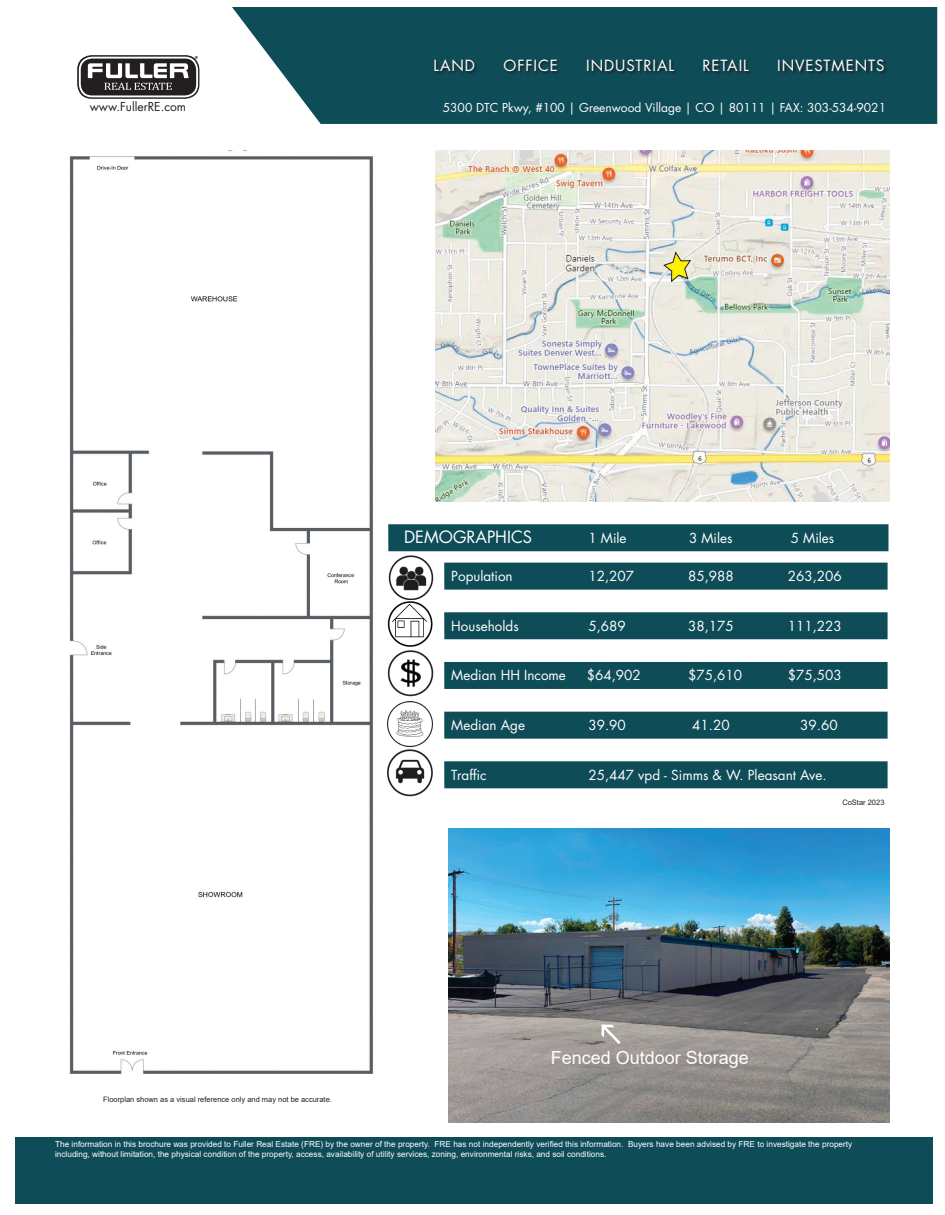
<style>
.page{position:relative;width:945px;height:1215px;background:#fff}
.page>*{position:absolute;margin:0;border:0;box-sizing:border-box;transform-origin:0 0}
.t1{font:18px "Arial";color:#fff}
.t2{font:16.5px "Futura Std";color:#fff}
.t3{font:15px "Futura Std";letter-spacing:.06em;color:#fff}
.t4{font:13.5px "Futura Std";color:#fff}
.t5{font:12px "Futura Std";color:#fff}
.t6{font:12px "Futura Std";color:#231f20}
.t7{font:600 8.85px "Myriad Pro";color:#231f20}
.t8{font:8.25px/9.9px "Arial";color:#fff}
.t9{font:7.5px "Arial";color:#231f20}
</style>
<div class="page">
<div style="left:15px;top:1137px;width:918px;height:67px;background:#0e4c58"></div>
<div style="left:77px;top:55px;width:122px;height:44px;border:1px solid #231f20;border-radius:14px"></div>
<svg style="left:79px;top:57px;width:119px;height:40px"></svg>
<svg style="left:232px;top:7px;width:705px;height:117px;fill:#0e4c58"></svg>
<svg style="left:434px;top:59px;width:454px;height:17px;fill:#0e4a55"></svg>
<div style="left:444px;top:563px;width:444px;height:27px;background:#0e4c58"></div>
<div style="left:388px;top:524px;width:500px;height:27px;background:#0e4c58"></div>
<img style="left:387px;top:555px;width:46px;height:92px">
<img style="left:387px;top:651px;width:46px;height:45px">
<img style="left:387px;top:701px;width:46px;height:46px">
<img style="left:387px;top:750px;width:46px;height:46px">
<div style="left:444px;top:612px;width:444px;height:27px;background:#0e4c58"></div>
<div style="left:444px;top:662px;width:444px;height:27px;background:#0e4c58"></div>
<div style="left:444px;top:712px;width:444px;height:27px;background:#0e4c58"></div>
<div style="left:444px;top:761px;width:444px;height:27px;background:#0e4c58"></div>
<img style="left:436px;top:150px;width:454px;height:351px">
<svg style="left:663px;top:251px;width:29px;height:32px"></svg>
<img style="left:449px;top:829px;width:441px;height:294px">
<img style="left:69px;top:150px;width:304px;height:924px">
<svg style="left:596px;top:1019px;width:29px;height:29px"></svg>
<p class="t7" style="left:194px;top:53px;width:5px">®</p>
<h3 class="t6" style="left:90px;top:99px;width:98px">www.FullerRE.com</h3>
<h3 class="t3" style="left:434px;top:56px;width:43px">LAND</h3>
<h3 class="t3" style="left:504px;top:56px;width:53px">office</h3>
<h3 class="t3" style="left:586px;top:56px;width:81px">industrial</h3>
<h3 class="t3" style="left:703px;top:56px;width:45px">retail</h3>
<h3 class="t3" style="left:777px;top:56px;width:109px">Investments</h3>
<h3 class="t5" style="left:443px;top:100px;width:445px">5300 DTC Pkwy, #100 | Greenwood Village | CO | 80111 | FAX: 303-534-9021</h3>
<h2 class="t2" style="left:404px;top:526px;width:112px">DEMOGRAPHICS</h2>
<h3 class="t4" style="left:588px;top:529px;width:40px">1 Mile</h3>
<h3 class="t4" style="left:689px;top:529px;width:45px">3 Miles</h3>
<h3 class="t4" style="left:791px;top:529px;width:45px">5 Miles</h3>
<h3 class="t4" style="left:451px;top:567px;width:63px">Population</h3>
<h3 class="t4" style="left:588px;top:567px;width:47px">12,207</h3>
<h3 class="t4" style="left:688px;top:567px;width:47px">85,988</h3>
<h3 class="t4" style="left:788px;top:567px;width:56px">263,206</h3>
<h3 class="t4" style="left:451px;top:617px;width:69px">Households</h3>
<h3 class="t4" style="left:588px;top:617px;width:39px">5,689</h3>
<h3 class="t4" style="left:688px;top:617px;width:47px">38,175</h3>
<h3 class="t4" style="left:788px;top:617px;width:56px">111,223</h3>
<h3 class="t4" style="left:451px;top:667px;width:116px">Median HH Income</h3>
<h3 class="t4" style="left:587px;top:667px;width:56px">$64,902</h3>
<h3 class="t4" style="left:688px;top:667px;width:56px">$75,610</h3>
<h3 class="t4" style="left:788px;top:667px;width:56px">$75,503</h3>
<h3 class="t4" style="left:451px;top:717px;width:75px">Median Age</h3>
<h3 class="t4" style="left:588px;top:717px;width:39px">39.90</h3>
<h3 class="t4" style="left:692px;top:717px;width:39px">41.20</h3>
<h3 class="t4" style="left:800px;top:717px;width:39px">39.60</h3>
<h3 class="t4" style="left:451px;top:766px;width:37px">Traffic</h3>
<h3 class="t4" style="left:588px;top:766px;width:240px">25,447 vpd - Simms &amp; W. Pleasant Ave.</h3>
<p class="t9" style="left:842px;top:797px;width:44px">CoStar 2023</p>
<p class="t9" style="left:103px;top:1094px;width:230px">Floorplan shown as a visual reference only and may not be accurate.</p>
<h1 class="t1" style="left:551px;top:1045px;width:200px">Fenced Outdoor Storage</h1>
<p class="t8" style="left:55px;top:1139px;width:799px">The information in this brochure was provided to Fuller Real Estate (FRE) by the owner of the property. FRE has not independently verified this information. Buyers have been advised by FRE to investigate the property including, without limitation, the physical condition of the property, access, availability of utility services, zoning, environmental risks, and soil conditions.</p>
</div>
